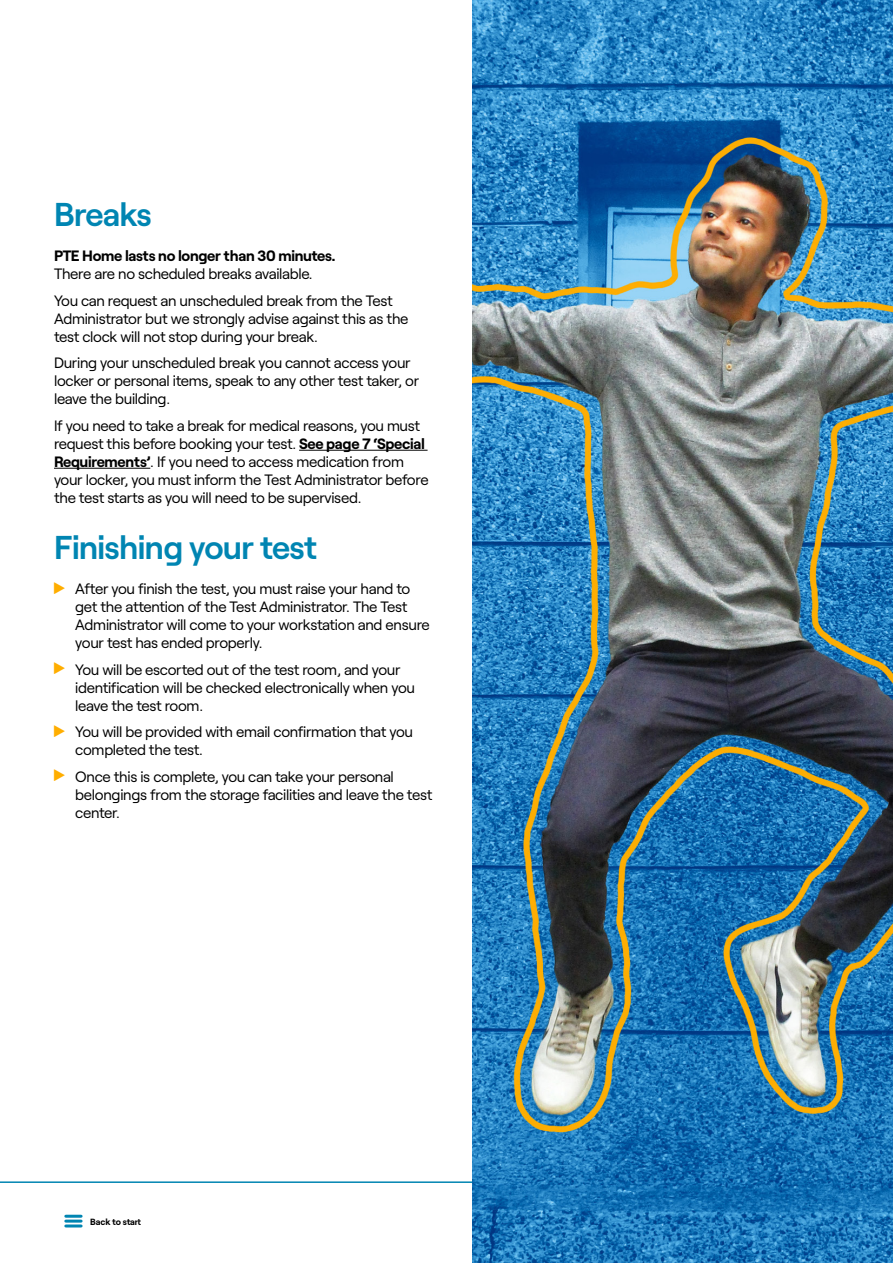
<style>
.page{position:relative;width:893px;height:1263px;background:#fff}
.page>*{position:absolute;margin:0;border:0;box-sizing:border-box;transform-origin:0 0}
.t1{font:600 33px "Roobert";letter-spacing:-.02em;color:#0085b2}
.t2{font:15px/18px "Roobert";letter-spacing:-.02em;color:#000}
.t3{font:700 15px "Roobert";letter-spacing:-.02em;color:#000}
.t4{font:700 9px "Roobert";letter-spacing:-.01em;color:#000}
.s1{font-weight:700}
</style>
<div class="page">
<hr style="left:66px;top:1215px;width:15px;height:3px;background:#0085b2">
<hr style="left:66px;top:1219px;width:15px;height:3px;background:#0085b2">
<hr style="left:66px;top:1224px;width:15px;height:3px;background:#0085b2">
<hr style="left:0;top:1181px;width:839px;height:2px;background:#0085b2">
<img style="left:472px;top:0;width:421px;height:1263px">
<hr style="left:299px;top:450px;width:129px;height:1px;background:#000">
<hr style="left:54px;top:468px;width:96px;height:1px;background:#000">
<h1 class="t1" style="left:54px;top:189px;width:99px">Breaks</h1>
<p class="t3" style="left:54px;top:244px;width:283px">PTE Home lasts no longer than 30 minutes.</p>
<p class="t2" style="left:54px;top:259px;width:340px;line-height:26.5px">There are no scheduled breaks available.<br>You can request an unscheduled break from the Test</p>
<p class="t2" style="left:54px;top:308px;width:356px">Administrator but we strongly advise against this as the test clock will not stop during your break.</p>
<p class="t2" style="left:54px;top:353px;width:367px">During your unscheduled break you cannot access your locker or personal items, speak to any other test taker, or leave the building.</p>
<p class="t2" style="left:54px;top:415px;width:376px">If you need to take a break for medical reasons, you must request this before booking your test. <span class="s1">See page 7 ‘Special Requirements’</span>. If you need to access medication from your locker, you must inform the Test Administrator before the test starts as you will need to be supervised.</p>
<h1 class="t1" style="left:54px;top:522px;width:265px">Finishing your test</h1>
<p class="t2" style="left:75px;top:579px;width:356px">After you finish the test, you must raise your hand to get the attention of the Test Administrator. The Test Administrator will come to your workstation and ensure your test has ended properly.</p>
<p class="t2" style="left:75px;top:659px;width:341px">You will be escorted out of the test room, and your identification will be checked electronically when you leave the test room.</p>
<p class="t2" style="left:75px;top:722px;width:339px">You will be provided with email confirmation that you completed the test.</p>
<p class="t2" style="left:75px;top:766px;width:359px">Once this is complete, you can take your personal belongings from the storage facilities and leave the test center.</p>
<p class="t4" style="left:90px;top:1214px;width:52px">Back to start</p>
</div>
